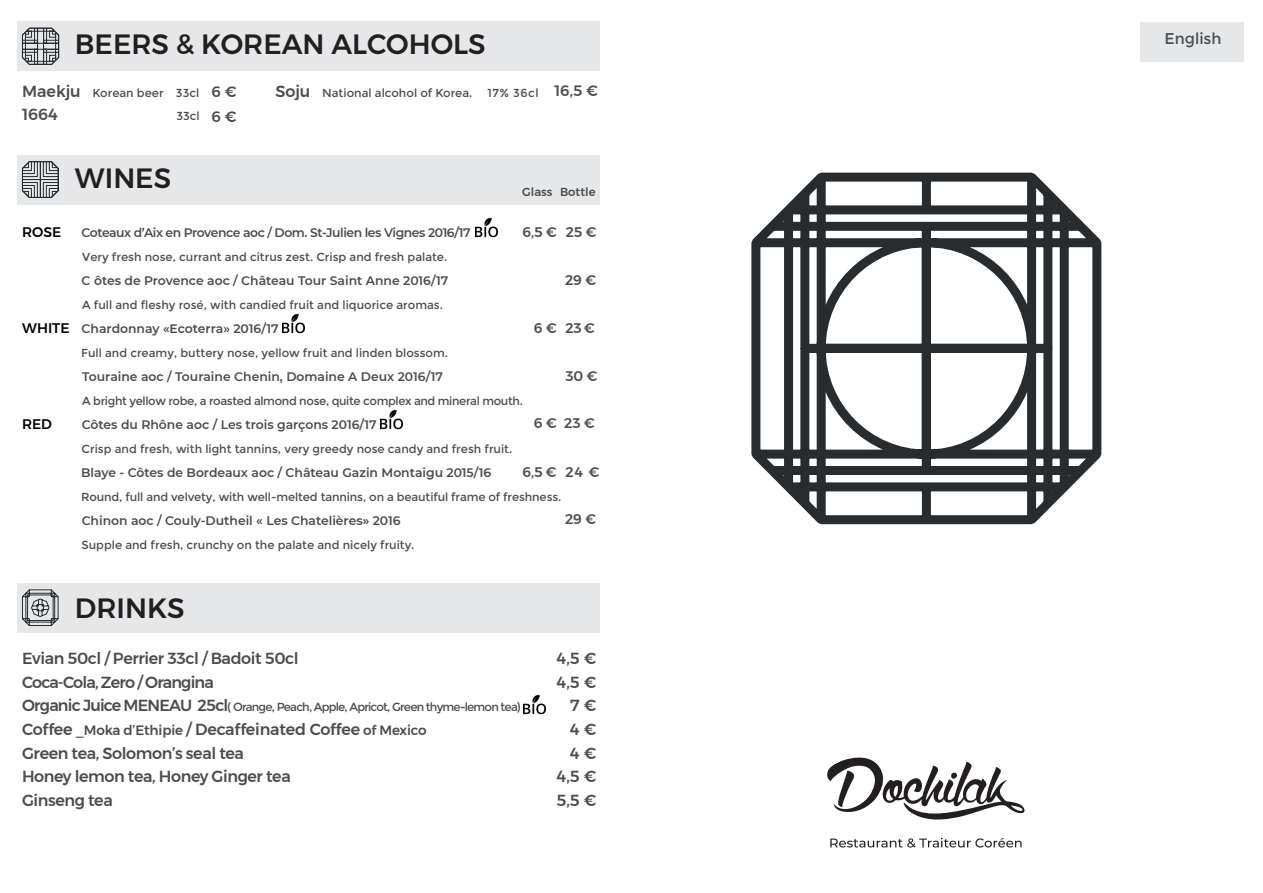
<style>
.page{position:relative;width:1263px;height:893px;background:#fff}
.page>*{position:absolute;margin:0;border:0;box-sizing:border-box;transform-origin:0 0}
.t1{font:500 27.75px "Montserrat";color:#231f20}
.t2{font:500 16.05px/23.7px "Montserrat";letter-spacing:-.025em;color:#4b4c4d}
.t3{font:15.6px "Montserrat";color:#4b4c4d}
.t4{font:500 15px/24.8px "Montserrat";color:#4b4c4d}
.t5{font:500 13.95px "Montserrat";letter-spacing:-.01em;color:#4b4c4d}
.t6{font:500 13.95px "Montserrat";color:#000}
.t7{font:600 12.3px "Montserrat";color:#4b4c4d}
.t8{font:600 12.3px "Montserrat";letter-spacing:-.035em;color:#4b4c4d}
.t9{font:11.7px "Montserrat";letter-spacing:-.07em;color:#4b4c4d}
.t10{font:11.55px "Montserrat";color:#4b4c4d}
.t11{font:11.55px "Montserrat";letter-spacing:-.03em;color:#4b4c4d}
.t12{font:500 11.55px "Montserrat";color:#4b4c4d}
.s1{font-weight:500;font-size:16.05px}
.s2{font-weight:500;font-size:15px}
.s3{font-weight:500;font-size:13.95px;color:#000}
.s4{font-size:13.5px}
</style>
<div class="page">
<div style="left:17px;top:21px;width:582px;height:50px;background:#e6e7e9"></div>
<div style="left:17px;top:155px;width:582px;height:49px;background:#e6e7e9"></div>
<div style="left:17px;top:583px;width:582px;height:50px;background:#e6e7e9"></div>
<svg style="left:22px;top:589px;width:37px;height:37px"></svg>
<svg style="left:22px;top:161px;width:37px;height:37px"></svg>
<img style="left:476px;top:217px;width:21px;height:21px">
<img style="left:380px;top:409px;width:22px;height:21px">
<img style="left:282px;top:313px;width:22px;height:21px">
<img style="left:523px;top:694px;width:22px;height:21px">
<svg style="left:22px;top:27px;width:37px;height:38px"></svg>
<svg style="left:751px;top:172px;width:351px;height:353px"></svg>
<svg style="left:830px;top:838px;width:191px;height:9px"></svg>
<svg style="left:827px;top:757px;width:197px;height:63px"></svg>
<div style="left:1140px;top:22px;width:103px;height:40px;background:#e6e7e9"></div>
<h1 class="t1" style="left:75px;top:23px;width:412px">BEERS &amp; KOREAN ALCOHOLS</h1>
<p class="t10" style="left:22px;top:86px;width:179px"><span class="s1">Maekju</span> Korean beer 33cl</p>
<h2 class="t2" style="left:22px;top:103px;width:37px">1664</h2>
<p class="t10" style="left:177px;top:109px;width:25px">33cl</p>
<p class="t4" style="left:212px;top:79px;width:26px">6 €<br>6 €</p>
<p class="t10" style="left:275px;top:86px;width:199px"><span class="s1">Soju</span> National alcohol of Korea.</p>
<p class="t10" style="left:487px;top:86px;width:112px">17% 36cl <span class="s2">16,5 €</span></p>
<h1 class="t1" style="left:75px;top:156px;width:98px">WINES</h1>
<p class="t12" style="left:522px;top:183px;width:75px">Glass Bottle</p>
<p class="t5" style="left:522px;top:221px;width:76px">6,5 € 25 €</p>
<p class="t5" style="left:565px;top:269px;width:32px">29 €</p>
<p class="t5" style="left:534px;top:317px;width:62px">6 € 23 €</p>
<p class="t5" style="left:565px;top:365px;width:33px">30 €</p>
<p class="t5" style="left:534px;top:413px;width:62px">6 € 23 €</p>
<p class="t5" style="left:522px;top:461px;width:78px">6,5 € 24 €</p>
<p class="t5" style="left:565px;top:508px;width:32px">29 €</p>
<p class="t6" style="left:22px;top:221px;width:41px">ROSE</p>
<p class="t8" style="left:82px;top:224px;width:391px">Coteaux d’Aix en Provence aoc / Dom. St-Julien les Vignes 2016/17</p>
<p class="t10" style="left:82px;top:250px;width:367px">Very fresh nose, currant and citrus zest. Crisp and fresh palate.</p>
<p class="t7" style="left:82px;top:272px;width:368px">C ôtes de Provence aoc / Château Tour Saint Anne 2016/17</p>
<p class="t10" style="left:82px;top:298px;width:362px">A full and fleshy rosé, with candied fruit and liquorice aromas.</p>
<p class="t7" style="left:22px;top:320px;width:258px"><span class="s3">WHITE</span> Chardonnay «Ecoterra» 2016/17</p>
<p class="t10" style="left:81px;top:346px;width:368px">Full and creamy, buttery nose, yellow fruit and linden blossom.</p>
<p class="t7" style="left:82px;top:368px;width:362px">Touraine aoc / Touraine Chenin, Domaine A Deux 2016/17</p>
<p class="t11" style="left:82px;top:394px;width:442px">A bright yellow robe, a roasted almond nose, quite complex and mineral mouth.</p>
<p class="t6" style="left:22px;top:413px;width:31px">RED</p>
<p class="t7" style="left:82px;top:416px;width:296px">Côtes du Rhône aoc / Les trois garçons 2016/17</p>
<p class="t10" style="left:82px;top:442px;width:432px">Crisp and fresh, with light tannins, very greedy nose candy and fresh fruit.</p>
<p class="t7" style="left:81px;top:464px;width:412px">Blaye - Côtes de Bordeaux aoc / Château Gazin Montaigu 2015/16</p>
<p class="t10" style="left:81px;top:490px;width:482px">Round, full and velvety, with well-melted tannins, on a beautiful frame of freshness.</p>
<p class="t7" style="left:82px;top:512px;width:320px">Chinon aoc / Couly-Dutheil « Les Chatelières» 2016</p>
<p class="t10" style="left:82px;top:538px;width:334px">Supple and fresh, crunchy on the palate and nicely fruity.</p>
<h1 class="t1" style="left:75px;top:586px;width:111px">DRINKS</h1>
<h2 class="t2" style="left:22px;top:646px;width:278px">Evian 50cl / Perrier 33cl / Badoit 50cl<br>Coca-Cola, Zero / Orangina</h2>
<p class="t9" style="left:22px;top:700px;width:500px"><span class="s1">Organic Juice MENEAU 25cl</span>( Orange, Peach, Apple, Apricot, Green thyme-lemon tea)</p>
<h2 class="t2" style="left:22px;top:717px;width:406px">Coffee <span class="s4">_Moka d’Ethipie</span> / Decaffeinated Coffee <span class="s4">of Mexico<br></span>Green tea, Solomon’s seal tea<br>Honey lemon tea, Honey Ginger tea<br>Ginseng tea</h2>
<h2 class="t2" style="left:556px;top:646px;width:41px;text-align:right">4,5 €<br>4,5 €<br>7 €<br>4 €<br>4 €<br>4,5 €<br>5,5 €</h2>
<h3 class="t3" style="left:1164px;top:30px;width:59px">English</h3>
</div>
